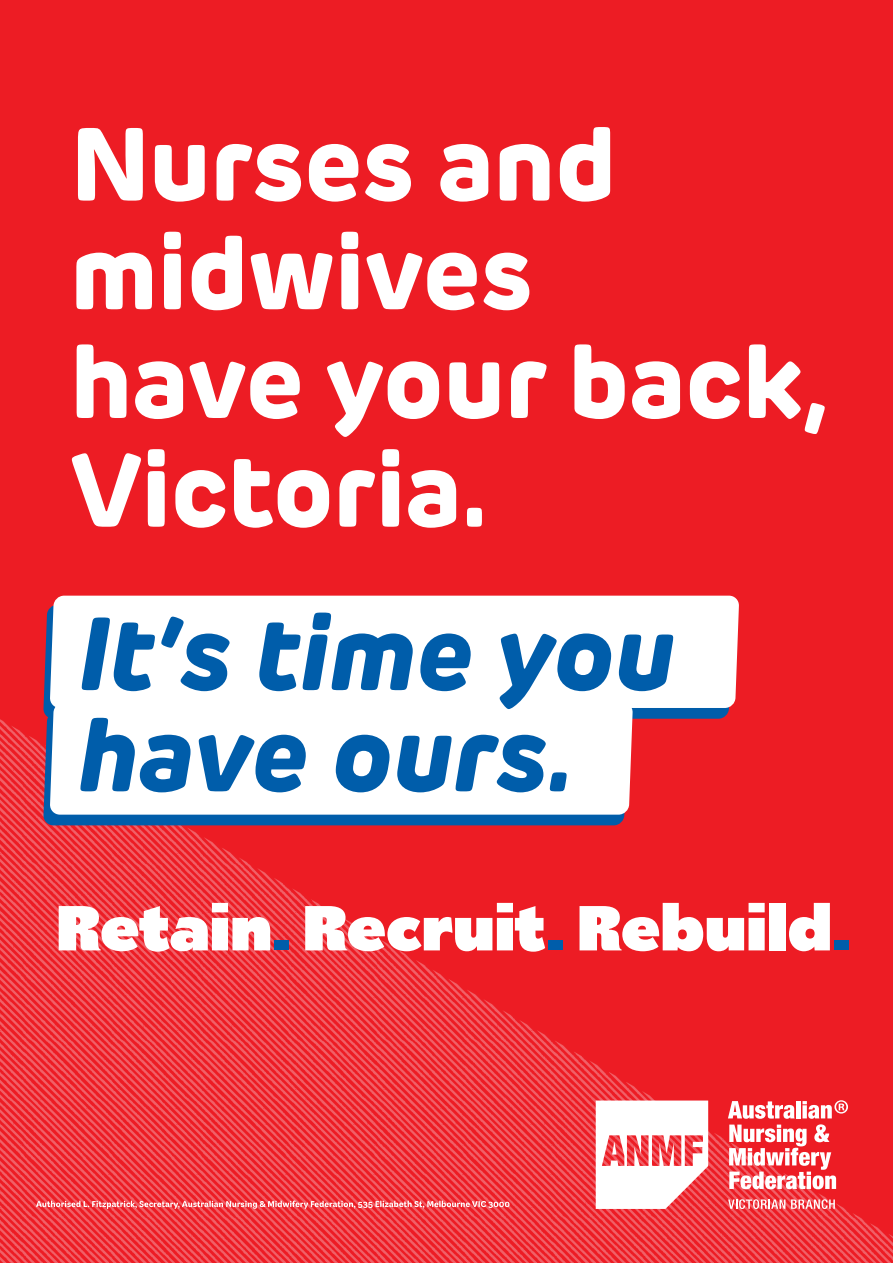
<style>
.page{position:relative;width:893px;height:1263px;background:#fff}
.page>*{position:absolute;margin:0;border:0;box-sizing:border-box;transform-origin:0 0}
.t1{font:800 102.45px/108.8px "New Rubrik Edge";color:#fff}
.t2{font:italic 800 102.45px/101.2px "New Rubrik Edge";color:#005daa}
.t3{font:800 63.45px "Catalpa";color:#fff}
.s1{color:#005daa}
</style>
<div class="page">
<img style="left:0;top:0;width:893px;height:1263px">
<svg style="left:728px;top:1199px;width:57px;height:10px"></svg>
<svg style="left:791px;top:1199px;width:44px;height:10px"></svg>
<svg style="left:596px;top:1100px;width:112px;height:109px"></svg>
<svg style="left:728px;top:1100px;width:120px;height:89px"></svg>
<svg style="left:36px;top:1200px;width:473px;height:9px;background:#f26f75"></svg>
<svg style="left:43px;top:605px;width:690px;height:114px;background:#2e508f"></svg>
<div style="left:43px;top:711px;width:585px;height:114px;background:#005daa"></div>
<svg style="left:50px;top:596px;width:689px;height:112px"></svg>
<svg style="left:50px;top:702px;width:583px;height:113px"></svg>
<p class="t1" style="left:70px;top:110px;width:760px">Nurses and midwives<br>have your back,<br>Victoria.</p>
<p class="t2" style="left:78px;top:603px;width:599px">It’s time you have ours.</p>
<p class="t3" style="left:56px;top:889px;width:797px">Retain<span class="s1">.</span> Recruit<span class="s1">.</span> Rebuild<span class="s1">.</span></p>
</div>
